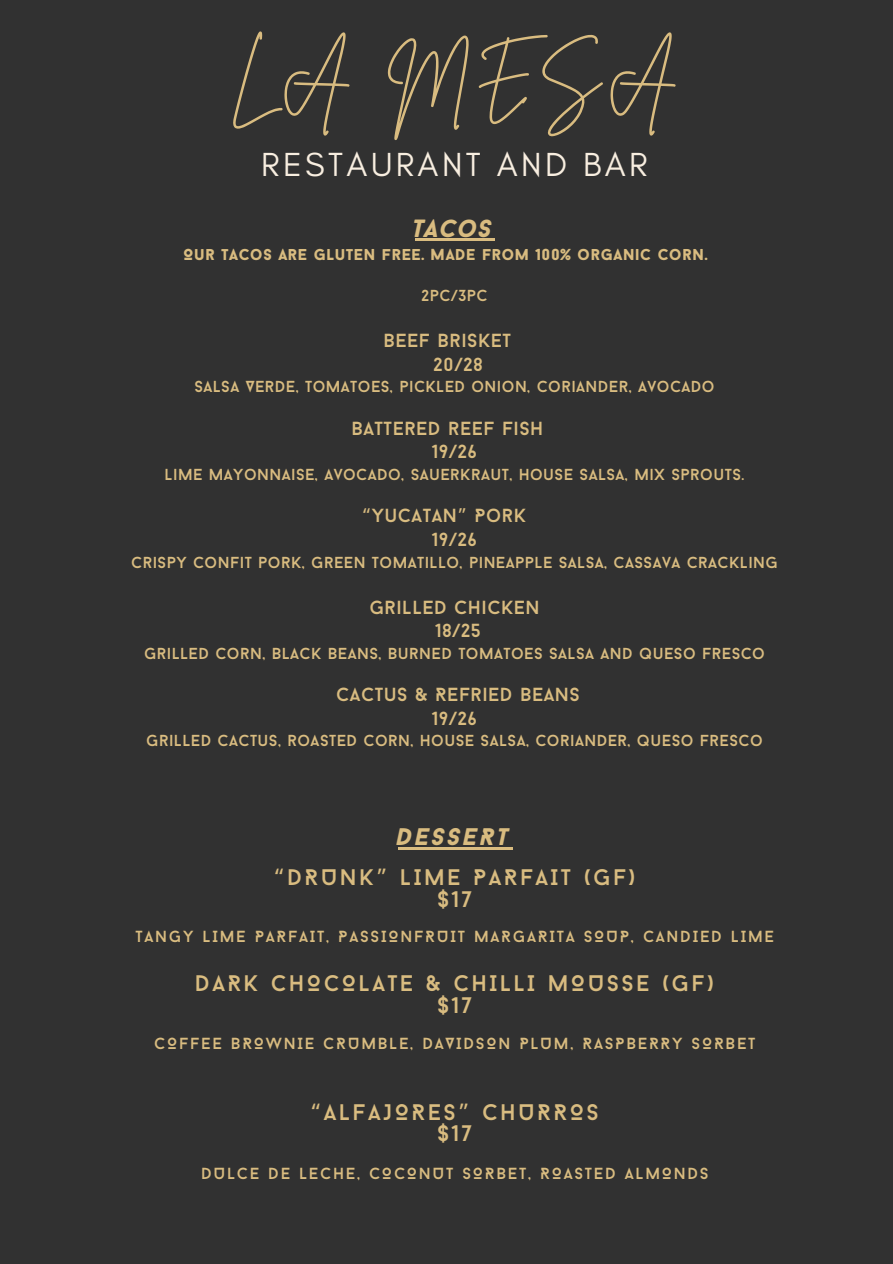
<style>
.page{position:relative;width:893px;height:1264px;background:#fff}
.page>*{position:absolute;margin:0;border:0;box-sizing:border-box;transform-origin:0 0}
.t1{font:65.1px "Brittany Signature";letter-spacing:.11em;color:#d9bc80}
.t2{font:34.05px "Glacial Indifference";letter-spacing:.1em;color:#f8eee0}
.t3{font:italic 900 24.9px "Baron Neue";letter-spacing:.03em;color:#d9bc80}
.t4{font:italic 900 24px "Baron Neue";letter-spacing:.11em;color:#d9bc80}
.t5{font:22.5px/21.3px "Baron Neue";letter-spacing:.11em;color:#d9bc80;text-align:center}
.t6{font:18.9px "Baron Neue";letter-spacing:.03em;color:#d9bc80}
.t7{font:16.05px "Baron Neue";letter-spacing:.11em;color:#d9bc80}
.t8{font:15.9px "Baron Neue";letter-spacing:.03em;color:#d9bc80}
.t9{font:900 15.9px "Baron Neue";letter-spacing:.03em;color:#d9bc80}
.s1{font-family:"Noto Sans Gurmukhi"}
</style>
<div class="page">
<div style="left:0;top:0;width:892px;height:1263px;background:#313131"></div>
<hr style="left:415px;top:239px;width:79px;height:2px;background:#d9bc80">
<hr style="left:398px;top:847px;width:114px;height:2px;background:#d9bc80">
<h1 class="t1" style="left:230px;top:36px;width:450px">LA MESA</h1>
<h2 class="t2" style="left:261px;top:144px;width:388px">RESTAURANT AND BAR</h2>
<h6 class="t3" style="left:415px;top:218px;width:80px">TACOS</h6>
<h6 class="t9" style="left:183px;top:248px;width:525px">OUR TACOS ARE GLUTEN FREE. MADE FROM 100% ORGANIC CORN.</h6>
<p class="t8" style="left:421px;top:289px;width:68px">2PC/3PC</p>
<p class="t6" style="left:383px;top:333px;width:129px">BEEF BRISKET</p>
<p class="t6" style="left:433px;top:356px;width:51px">20/28</p>
<p class="t8" style="left:194px;top:380px;width:521px">SALSA VERDE, TOMATOES, PICKLED ONION, CORIANDER, AVOCADO</p>
<p class="t6" style="left:351px;top:420px;width:193px">BATTERED REEF FISH</p>
<p class="t6" style="left:432px;top:444px;width:46px">19/26</p>
<p class="t8" style="left:165px;top:468px;width:581px">LIME MAYONNAISE, AVOCADO, SAUERKRAUT, HOUSE SALSA, MIX SPROUTS.</p>
<p class="t6" style="left:361px;top:508px;width:166px"><span class="s1">“</span>YUCATAN<span class="s1">”</span> PORK</p>
<p class="t6" style="left:432px;top:532px;width:46px">19/26</p>
<p class="t8" style="left:131px;top:555px;width:648px">CRISPY CONFIT PORK, GREEN TOMATILLO, PINEAPPLE SALSA, CASSAVA CRACKLING</p>
<p class="t6" style="left:369px;top:599px;width:172px">GRILLED CHICKEN</p>
<p class="t6" style="left:435px;top:623px;width:47px">18/25</p>
<p class="t8" style="left:144px;top:646px;width:622px">GRILLED CORN, BLACK BEANS, BURNED TOMATOES SALSA AND QUESO FRESCO</p>
<p class="t6" style="left:336px;top:687px;width:245px">CACTUS &amp; REFRIED BEANS</p>
<p class="t6" style="left:432px;top:711px;width:46px">19/26</p>
<p class="t8" style="left:146px;top:734px;width:618px">GRILLED CACTUS, ROASTED CORN, HOUSE SALSA, CORIANDER, QUESO FRESCO</p>
<h3 class="t4" style="left:398px;top:827px;width:113px">DESSERT</h3>
<h4 class="t5" style="left:273px;top:869px;width:363px"><span class="s1">“</span>DRUNK<span class="s1">”</span> LIME PARFAIT (GF) $17</h4>
<h5 class="t7" style="left:136px;top:929px;width:640px">TANGY LIME PARFAIT, PASSIONFRUIT MARGARITA SOUP, CANDIED LIME</h5>
<h4 class="t5" style="left:195px;top:974px;width:520px">DARK CHOCOLATE &amp; CHILLI MOUSSE (GF) $17</h4>
<h5 class="t7" style="left:154px;top:1036px;width:602px">COFFEE BROWNIE CRUMBLE, DAVIDSON PLUM, RASPBERRY SORBET</h5>
<h4 class="t5" style="left:310px;top:1103px;width:290px"><span class="s1">“</span>ALFAJORES<span class="s1">”</span> CHURROS $17</h4>
<h5 class="t7" style="left:201px;top:1167px;width:509px">DULCE DE LECHE, COCONUT SORBET, ROASTED ALMONDS</h5>
</div>
